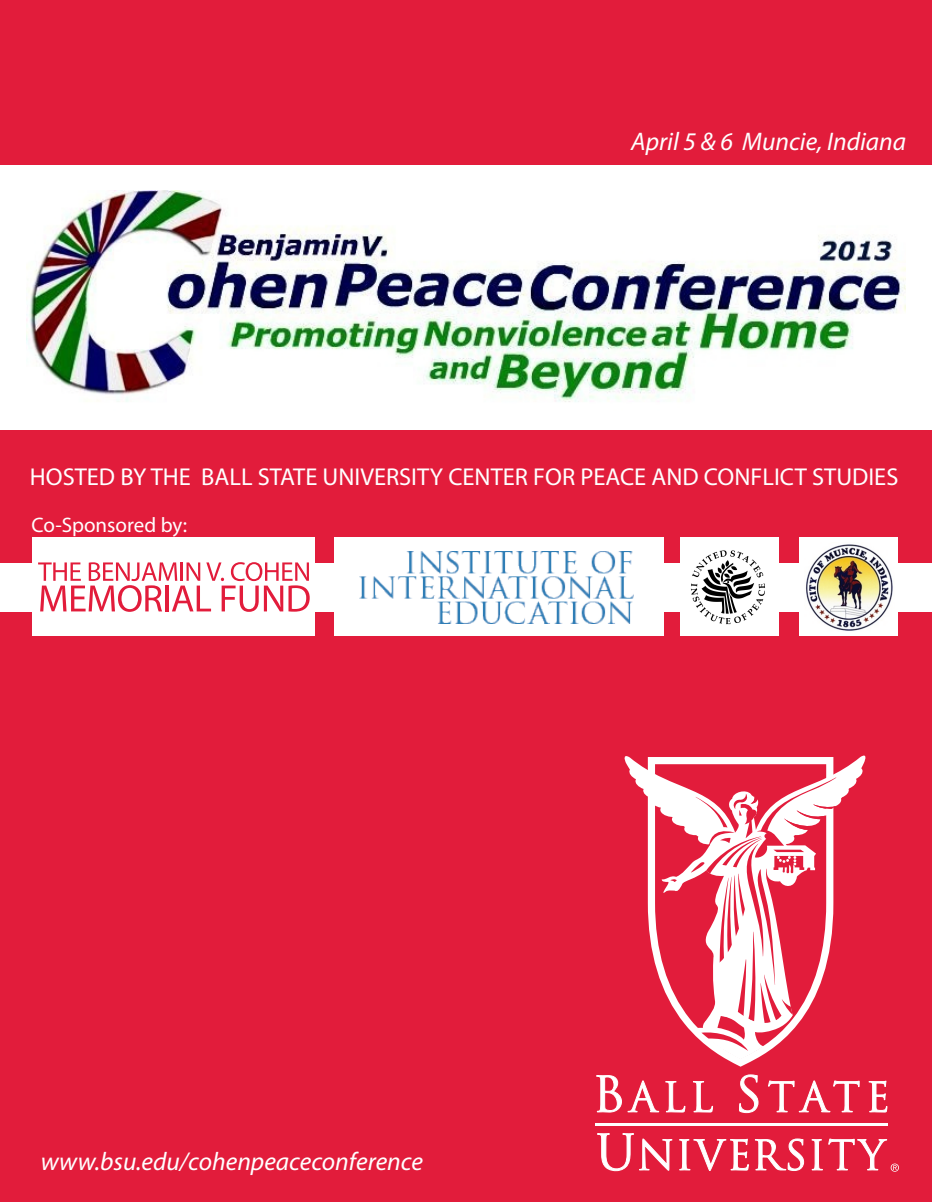
<style>
.page{position:relative;width:932px;height:1202px;background:#e21c3b}
.page>*{position:absolute;margin:0;border:0;box-sizing:border-box;transform-origin:0 0}
.t1{font:italic 25.5px "Myriad Pro";color:#fff}
.t2{font:24.45px "Myriad Pro";color:#fff}
.t3{font:21px "Myriad Pro";color:#fff}
</style>
<div class="page">
<div style="left:0;top:165px;width:932px;height:265px;background:#fff"></div>
<div style="left:0;top:563px;width:932px;height:48px;background:#fff"></div>
<div style="left:799px;top:537px;width:98px;height:98px;background:#fff"></div>
<img style="left:806px;top:544px;width:87px;height:87px">
<div style="left:680px;top:537px;width:99px;height:99px;background:#fff"></div>
<img style="left:690px;top:550px;width:75px;height:75px">
<div style="left:334px;top:537px;width:329px;height:99px;background:#fff"></div>
<div style="left:33px;top:537px;width:282px;height:99px;background:#fff"></div>
<img style="left:359px;top:551px;width:274px;height:72px">
<img style="left:26px;top:191px;width:879px;height:211px">
<svg style="left:38px;top:562px;width:272px;height:50px"></svg>
<svg style="left:596px;top:1075px;width:63px;height:37px"></svg>
<svg style="left:665px;top:1081px;width:20px;height:31px"></svg>
<svg style="left:693px;top:1081px;width:20px;height:31px"></svg>
<svg style="left:739px;top:1074px;width:19px;height:39px"></svg>
<svg style="left:768px;top:1080px;width:91px;height:32px"></svg>
<svg style="left:868px;top:1080px;width:19px;height:32px"></svg>
<svg style="left:597px;top:1133px;width:75px;height:38px"></svg>
<svg style="left:679px;top:1138px;width:69px;height:32px"></svg>
<svg style="left:755px;top:1138px;width:49px;height:32px"></svg>
<svg style="left:811px;top:1139px;width:11px;height:31px"></svg>
<svg style="left:828px;top:1138px;width:70px;height:33px"></svg>
<hr style="left:595px;top:1123px;width:292px;height:2px;background:#fff">
<svg style="left:624px;top:756px;width:145px;height:303px"></svg>
<svg style="left:670px;top:879px;width:6px;height:3px"></svg>
<svg style="left:690px;top:755px;width:176px;height:296px"></svg>
<p class="t1" style="left:631px;top:126px;width:276px">April 5 &amp; 6 Muncie, Indiana</p>
<p class="t2" style="left:30px;top:461px;width:870px">HOSTED BY THE BALL STATE UNIVERSITY CENTER FOR PEACE AND CONFLICT STUDIES</p>
<p class="t3" style="left:32px;top:512px;width:157px">Co-Sponsored by:</p>
<p class="t1" style="left:41px;top:1145px;width:383px">www.bsu.edu/cohenpeaceconference</p>
</div>
